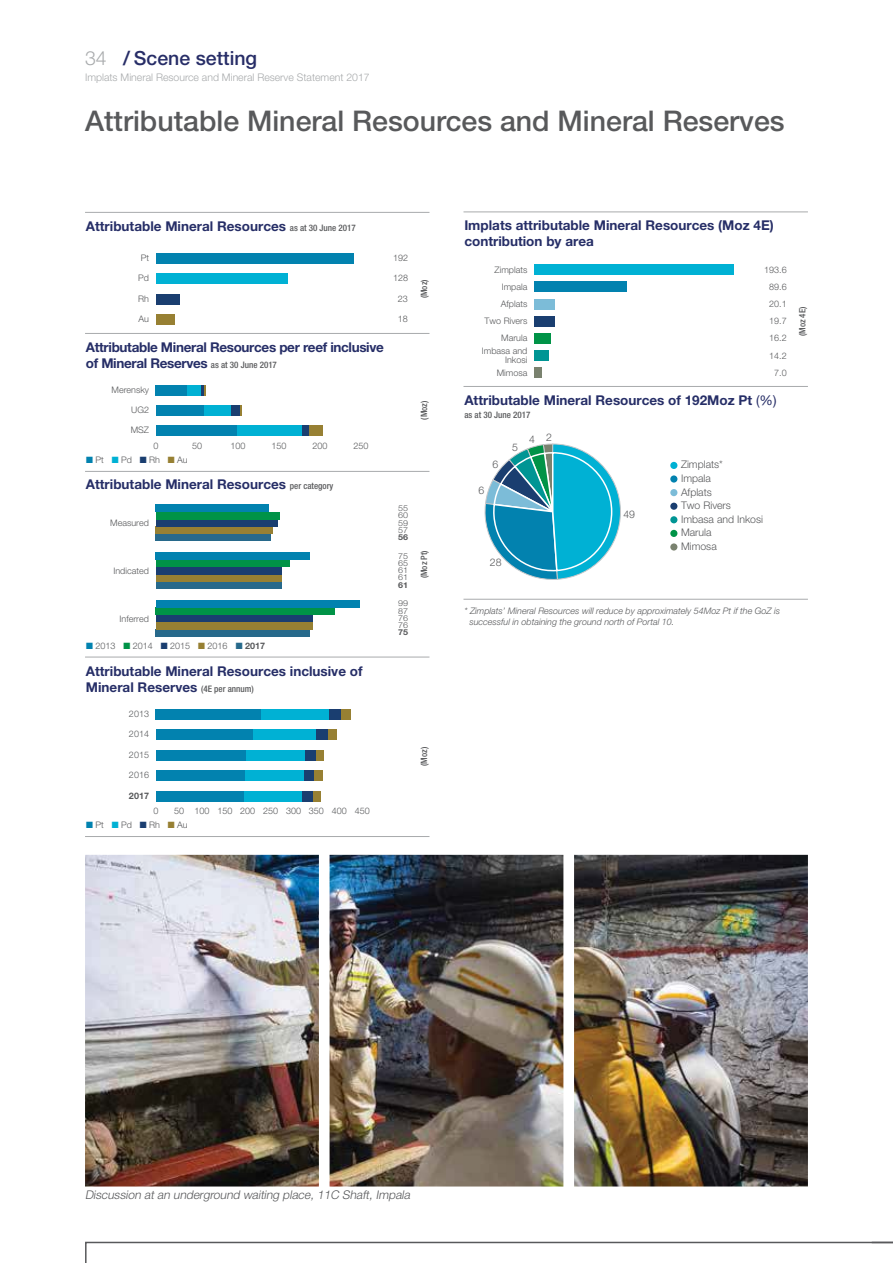
<style>
.page{position:relative;width:893px;height:1263px;background:#fff}
.page>*{position:absolute;margin:0;border:0;box-sizing:border-box;transform-origin:0 0}
.t1{font:500 28.5px "Helvetica Neue LT Std";color:#58595b}
.t2{font:500 19.5px "Helvetica Neue LT Std";color:#272d67}
.t3{font:700 13.5px/16.2px "Helvetica Neue LT Std";color:#262e67}
.t4{font:700 13.5px/16.2px "Helvetica Neue LT Std";letter-spacing:-.025em;color:#262e67}
.t5{font:italic 300 12px "Helvetica Neue LT Std";color:#58595b}
.t6{font:300 10.5px/13.6px "Helvetica Neue LT Std";color:#58595b}
.t7{font:300 10.5px "Helvetica Neue LT Std";color:#a8aaac}
.t8{font:300 9px/17.1px "Helvetica Neue LT Std";color:#58595b;text-align:right}
.t9{font:italic 300 9px/10.8px "Helvetica Neue LT Std";color:#58595b}
.t10{font:500 condensed 9px "Helvetica Neue LT Std";color:#58595b}
.t11{font:700 9px "Helvetica Neue LT Std";color:#58595b}
.t12{font:500 condensed 8.7px "Helvetica Neue LT Std";color:#58595b}
.t13{font:300 8.1px/7.2px "Helvetica Neue LT Std";color:#58595b;scale:1.11 1}
.t14{font:700 8.1px "Helvetica Neue LT Std";color:#58595b;scale:1.11 1}
.s1{font-weight:300;color:#a8aaac}
.s2{font-weight:500;font-stretch:condensed;font-size:9px;color:#58595b}
.s3{font-weight:400;color:#262d66}
</style>
<div class="page">
<div style="left:156px;top:253px;width:197px;height:10px;background:#0282af"></div>
<div style="left:156px;top:274px;width:132px;height:10px;background:#00b1d4"></div>
<div style="left:156px;top:294px;width:23px;height:10px;background:#1a3e70"></div>
<div style="left:156px;top:314px;width:18px;height:11px;background:#978033"></div>
<hr style="left:85px;top:212px;width:344px;height:1px;background:#a8aaac">
<hr style="left:85px;top:333px;width:344px;height:1px;background:#a8aaac">
<div style="left:156px;top:533px;width:115px;height:8px;background:#27698b"></div>
<div style="left:156px;top:581px;width:125px;height:7px;background:#27698b"></div>
<div style="left:156px;top:526px;width:117px;height:7px;background:#978033"></div>
<div style="left:156px;top:574px;width:125px;height:7px;background:#978033"></div>
<div style="left:156px;top:519px;width:121px;height:7px;background:#1a3e70"></div>
<div style="left:156px;top:567px;width:125px;height:7px;background:#1a3e70"></div>
<div style="left:156px;top:512px;width:123px;height:7px;background:#009347"></div>
<div style="left:156px;top:560px;width:134px;height:7px;background:#009347"></div>
<div style="left:156px;top:505px;width:113px;height:7px;background:#0282af"></div>
<div style="left:156px;top:553px;width:154px;height:7px;background:#0282af"></div>
<div style="left:309px;top:426px;width:13px;height:10px;background:#978033"></div>
<svg style="left:201px;top:385px;width:5px;height:10px"></svg>
<div style="left:231px;top:405px;width:9px;height:11px;background:#1a3e70"></div>
<div style="left:302px;top:426px;width:7px;height:10px;background:#1a3e70"></div>
<div style="left:187px;top:385px;width:14px;height:10px;background:#00b1d4"></div>
<div style="left:204px;top:405px;width:27px;height:11px;background:#00b1d4"></div>
<div style="left:236px;top:426px;width:66px;height:10px;background:#00b1d4"></div>
<div style="left:156px;top:385px;width:31px;height:10px;background:#0282af"></div>
<div style="left:156px;top:405px;width:48px;height:11px;background:#0282af"></div>
<div style="left:156px;top:426px;width:80px;height:10px;background:#0282af"></div>
<hr style="left:85px;top:471px;width:344px;height:1px;background:#a8aaac">
<div style="left:670px;top:475px;width:7px;height:8px;background:#0282af;border-radius:50%"></div>
<div style="left:670px;top:462px;width:7px;height:7px;background:#00b1d4;border-radius:50%"></div>
<div style="left:670px;top:503px;width:7px;height:7px;background:#1a3e70;border-radius:50%"></div>
<div style="left:670px;top:489px;width:7px;height:7px;background:#7cbcd8;border-radius:50%"></div>
<div style="left:670px;top:516px;width:7px;height:7px;background:#009594;border-radius:50%"></div>
<div style="left:670px;top:530px;width:7px;height:7px;background:#009347;border-radius:50%"></div>
<div style="left:670px;top:543px;width:7px;height:7px;background:#7a826f;border-radius:50%"></div>
<svg style="left:484px;top:443px;width:137px;height:137px"></svg>
<div style="left:534px;top:265px;width:199px;height:10px;background:#00b1d4"></div>
<div style="left:534px;top:282px;width:92px;height:10px;background:#0282af"></div>
<div style="left:534px;top:299px;width:21px;height:10px;background:#7cbcd8"></div>
<div style="left:534px;top:316px;width:20px;height:10px;background:#1a3e70"></div>
<div style="left:534px;top:333px;width:17px;height:10px;background:#009347"></div>
<div style="left:534px;top:350px;width:15px;height:10px;background:#009594"></div>
<div style="left:534px;top:367px;width:7px;height:11px;background:#7a826f"></div>
<hr style="left:463px;top:212px;width:345px;height:1px;background:#a8aaac">
<hr style="left:463px;top:386px;width:345px;height:1px;background:#a8aaac">
<img style="left:85px;top:599px;width:808px;height:664px">
<h2 class="t2" style="left:85px;top:51px;width:174px"><span class="s1">34</span> / Scene setting</h2>
<p class="t7" style="left:85px;top:73px;width:286px">Implats Mineral Resource and Mineral Reserve Statement 2017</p>
<h1 class="t1" style="left:85px;top:111px;width:701px">Attributable Mineral Resources and Mineral Reserves</h1>
<p class="t3" style="left:86px;top:219px;width:272px">Attributable Mineral Resources <span class="s2">as at 30 June 2017</span></p>
<p class="t8" style="left:141px;top:250px;width:10px">Pt</p>
<p class="t8" style="left:138px;top:271px;width:12px">Pd</p>
<p class="t8" style="left:138px;top:291px;width:12px">Rh</p>
<p class="t8" style="left:138px;top:311px;width:12px">Au</p>
<p class="t4" style="left:86px;top:340px;width:299px">Attributable Mineral Resources per reef inclusive of Mineral Reserves <span class="s2">as at 30 June 2017</span></p>
<p class="t8" style="left:111px;top:382px;width:39px">Merensky</p>
<p class="t8" style="left:131px;top:402px;width:19px">UG2</p>
<p class="t8" style="left:131px;top:423px;width:20px">MSZ</p>
<p class="t8" style="left:154px;top:438px;width:7px">0</p>
<p class="t8" style="left:192px;top:438px;width:12px">50</p>
<p class="t8" style="left:231px;top:438px;width:17px">100</p>
<p class="t8" style="left:272px;top:438px;width:17px">150</p>
<p class="t8" style="left:313px;top:438px;width:17px">200</p>
<p class="t8" style="left:354px;top:438px;width:17px">250</p>
<p class="t8" style="left:95px;top:452px;width:10px">Pt</p>
<p class="t8" style="left:121px;top:452px;width:12px">Pd</p>
<p class="t8" style="left:149px;top:452px;width:12px">Rh</p>
<p class="t8" style="left:177px;top:452px;width:12px">Au</p>
<p class="t3" style="left:86px;top:478px;width:249px">Attributable Mineral Resources <span class="s2">per category</span></p>
<p class="t8" style="left:110px;top:515px;width:40px">Measured</p>
<p class="t8" style="left:113px;top:563px;width:37px">Indicated</p>
<p class="t8" style="left:120px;top:611px;width:31px">Inferred</p>
<p class="t8" style="left:95px;top:639px;width:22px">2013</p>
<p class="t8" style="left:133px;top:639px;width:22px">2014</p>
<p class="t8" style="left:170px;top:639px;width:22px">2015</p>
<p class="t8" style="left:208px;top:639px;width:22px">2016</p>
<p class="t11" style="left:245px;top:643px;width:22px">2017</p>
<p class="t3" style="left:86px;top:664px;width:278px">Attributable Mineral Resources inclusive of<br>Mineral Reserves <span class="s2">(4E per annum)</span></p>
<p class="t8" style="left:129px;top:706px;width:22px">2013</p>
<p class="t8" style="left:129px;top:727px;width:22px">2014</p>
<p class="t8" style="left:129px;top:747px;width:22px">2015</p>
<p class="t8" style="left:129px;top:767px;width:22px">2016</p>
<p class="t11" style="left:129px;top:793px;width:22px">2017</p>
<p class="t8" style="left:154px;top:804px;width:7px">0</p>
<p class="t8" style="left:174px;top:804px;width:197px">50 100 150 200 250 300 350 400 450</p>
<p class="t8" style="left:95px;top:817px;width:10px">Pt</p>
<p class="t8" style="left:121px;top:817px;width:12px">Pd</p>
<p class="t8" style="left:149px;top:817px;width:12px">Rh</p>
<p class="t8" style="left:177px;top:817px;width:12px">Au</p>
<p class="t8" style="left:393px;top:250px;width:17px">192</p>
<p class="t8" style="left:393px;top:271px;width:17px">128</p>
<p class="t8" style="left:398px;top:291px;width:12px">23</p>
<p class="t8" style="left:398px;top:311px;width:12px">18</p>
<p class="t13" style="left:398px;top:505px;width:11px">55<br>60</p>
<p class="t14" style="left:398px;top:535px;width:11px">56</p>
<p class="t13" style="left:398px;top:568px;width:11px">61</p>
<p class="t13" style="left:398px;top:520px;width:11px">59</p>
<p class="t13" style="left:398px;top:528px;width:11px">57</p>
<p class="t13" style="left:398px;top:553px;width:11px">75</p>
<p class="t13" style="left:398px;top:575px;width:11px">61</p>
<p class="t14" style="left:398px;top:582px;width:11px">61</p>
<p class="t13" style="left:398px;top:615px;width:11px">76<br>76</p>
<p class="t13" style="left:398px;top:560px;width:11px">65</p>
<p class="t13" style="left:398px;top:601px;width:11px">99<br>87</p>
<p class="t14" style="left:398px;top:629px;width:11px">75</p>
<p class="t12" style="left:421px;top:298px;width:20px;rotate:-90deg">(Moz)</p>
<p class="t12" style="left:421px;top:419px;width:20px;rotate:-90deg">(Moz)</p>
<p class="t12" style="left:421px;top:578px;width:30px;rotate:-90deg">(Moz Pt)</p>
<p class="t12" style="left:421px;top:766px;width:20px;rotate:-90deg">(Moz)</p>
<p class="t3" style="left:464px;top:219px;width:311px">Implats attributable Mineral Resources (Moz 4E) contribution by area</p>
<p class="t8" style="left:494px;top:262px;width:34px">Zimplats</p>
<p class="t8" style="left:764px;top:262px;width:24px">193.6</p>
<p class="t8" style="left:502px;top:279px;width:27px">Impala</p>
<p class="t8" style="left:769px;top:279px;width:19px">89.6</p>
<p class="t8" style="left:484px;top:296px;width:44px">Afplats<br>Two Rivers<br>Marula</p>
<p class="t8" style="left:482px;top:347px;width:47px;line-height:9px">Imbasa and<br>Inkosi</p>
<p class="t8" style="left:497px;top:365px;width:32px">Mimosa</p>
<p class="t8" style="left:769px;top:296px;width:19px">20.1</p>
<p class="t8" style="left:769px;top:314px;width:19px">19.7</p>
<p class="t8" style="left:769px;top:331px;width:19px">16.2</p>
<p class="t8" style="left:769px;top:348px;width:19px">14.2</p>
<p class="t8" style="left:774px;top:365px;width:14px">7.0</p>
<p class="t3" style="left:464px;top:393px;width:314px">Attributable Mineral Resources of 192Moz Pt <span class="s3">(%)</span></p>
<p class="t10" style="left:464px;top:412px;width:68px">as at 30 June 2017</p>
<p class="t6" style="left:478px;top:484px;width:7px">6</p>
<p class="t6" style="left:492px;top:459px;width:7px">6</p>
<p class="t6" style="left:512px;top:442px;width:7px">5</p>
<p class="t6" style="left:529px;top:434px;width:7px">4</p>
<p class="t6" style="left:546px;top:431px;width:7px">2</p>
<p class="t6" style="left:490px;top:557px;width:13px">28</p>
<p class="t6" style="left:623px;top:509px;width:13px">49</p>
<p class="t6" style="left:681px;top:459px;width:43px">Zimplats*</p>
<p class="t6" style="left:681px;top:500px;width:51px">Two Rivers</p>
<p class="t6" style="left:681px;top:473px;width:31px">Impala</p>
<p class="t6" style="left:681px;top:486px;width:32px">Afplats</p>
<p class="t6" style="left:681px;top:513px;width:84px">Imbasa and Inkosi<br>Marula<br>Mimosa</p>
<p class="t12" style="left:799px;top:336px;width:31px;rotate:-90deg">(Moz 4E)</p>
<p class="t9" style="left:469px;top:607px;width:312px;text-indent:-5px">* Zimplats’ Mineral Resources will reduce by approximately 54Moz Pt if the GoZ is successful in obtaining the ground north of Portal 10.</p>
<p class="t5" style="left:85px;top:1191px;width:328px">Discussion at an underground waiting place, 11C Shaft, Impala</p>
</div>
